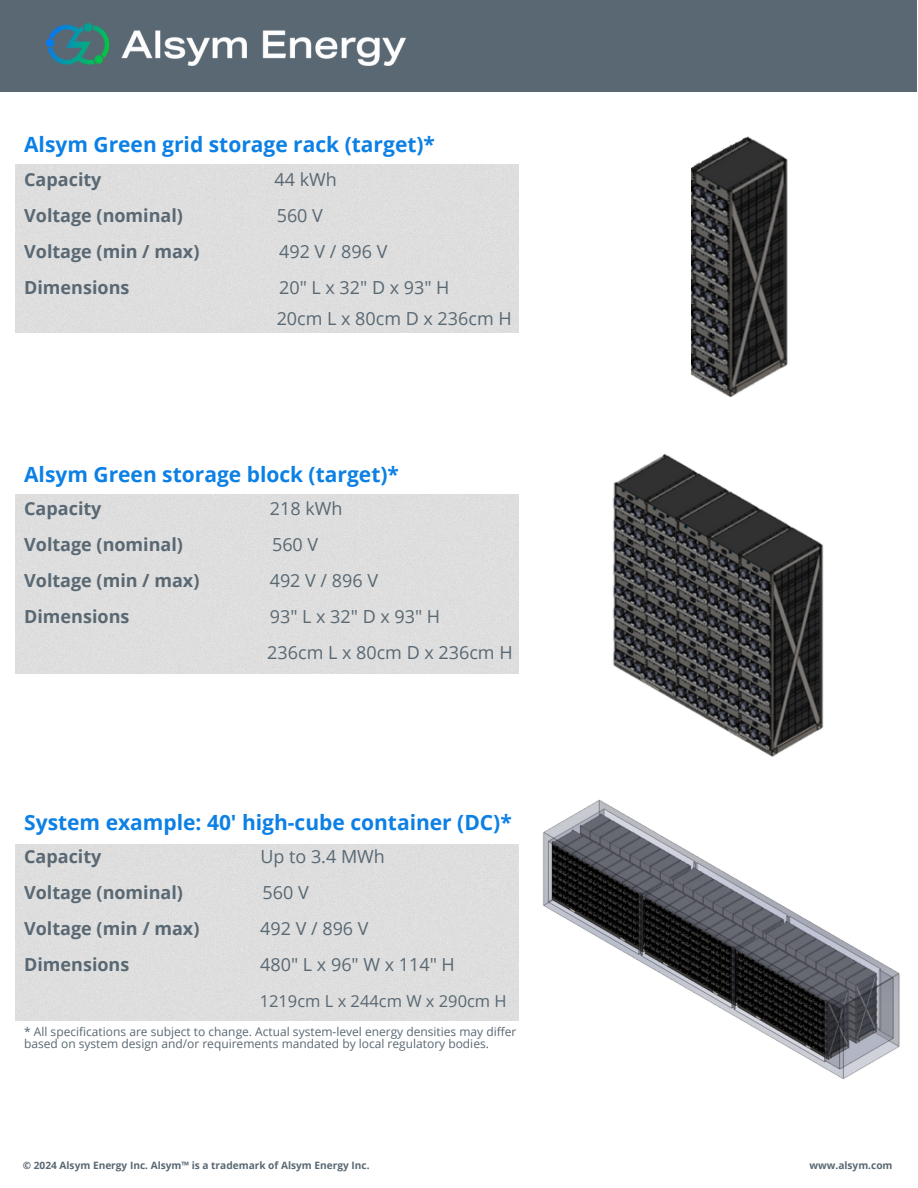
<style>
.page{position:relative;width:918px;height:1188px;background:#fff}
.page>*{position:absolute;margin:0;border:0;box-sizing:border-box;transform-origin:0 0}
.t1{font:700 21px "Open Sans";color:#0c80e4}
.t2{font:700 18px "Open Sans";color:#596873}
.t3{font:18px "Open Sans";color:#596873}
.t4{font:16.5px "Open Sans";color:#596873}
.t5{font:12px/12px "Open Sans";color:#596873}
.t6{font:700 10.2px "Open Sans";color:#596873}
</style>
<div class="page">
<div style="left:0;top:0;width:917px;height:92px;background:#596873"></div>
<img style="left:46px;top:24px;width:359px;height:42px">
<div style="left:16px;top:495px;width:502px;height:178px;background:#dedede"></div>
<div style="left:16px;top:845px;width:502px;height:175px;background:#dedede"></div>
<img style="left:613px;top:453px;width:211px;height:304px">
<div style="left:16px;top:165px;width:502px;height:167px;background:#dedede"></div>
<img style="left:692px;top:136px;width:96px;height:261px">
<img style="left:542px;top:799px;width:358px;height:280px">
<h2 class="t1" style="left:24px;top:130px;width:412px">Alsym Green grid storage rack (target)*</h2>
<h2 class="t2" style="left:24px;top:166px;width:79px">Capacity</h2>
<h2 class="t3" style="left:275px;top:166px;width:64px">44 kWh</h2>
<h3 class="t2" style="left:24px;top:202px;width:160px">Voltage (nominal)</h3>
<h3 class="t3" style="left:277px;top:202px;width:48px">560 V</h3>
<p class="t2" style="left:24px;top:238px;width:177px">Voltage (min / max)</p>
<p class="t3" style="left:279px;top:238px;width:110px">492 V / 896 V</p>
<p class="t2" style="left:24px;top:274px;width:107px">Dimensions</p>
<p class="t3" style="left:279px;top:274px;width:172px">20" L x 32" D x 93" H</p>
<p class="t3" style="left:277px;top:306px;width:237px">20cm L x 80cm D x 236cm H</p>
<h2 class="t1" style="left:24px;top:460px;width:376px">Alsym Green storage block (target)*</h2>
<h2 class="t2" style="left:24px;top:496px;width:79px">Capacity</h2>
<h2 class="t3" style="left:270px;top:496px;width:74px">218 kWh</h2>
<p class="t2" style="left:24px;top:532px;width:160px">Voltage (nominal)</p>
<p class="t3" style="left:272px;top:532px;width:48px">560 V</p>
<p class="t2" style="left:24px;top:568px;width:177px">Voltage (min / max)</p>
<p class="t3" style="left:270px;top:568px;width:110px">492 V / 896 V</p>
<h2 class="t2" style="left:24px;top:604px;width:107px">Dimensions</h2>
<h2 class="t3" style="left:270px;top:604px;width:172px">93" L x 32" D x 93" H</h2>
<h2 class="t3" style="left:267px;top:640px;width:247px">236cm L x 80cm D x 236cm H</h2>
<h2 class="t1" style="left:24px;top:808px;width:489px">System example: 40' high-cube container (DC)*</h2>
<h2 class="t2" style="left:24px;top:844px;width:79px">Capacity</h2>
<h2 class="t3" style="left:260px;top:844px;width:126px">Up to 3.4 MWh</h2>
<p class="t2" style="left:24px;top:880px;width:160px">Voltage (nominal)</p>
<p class="t3" style="left:263px;top:880px;width:48px">560 V</p>
<p class="t2" style="left:24px;top:916px;width:177px">Voltage (min / max)</p>
<p class="t3" style="left:260px;top:916px;width:110px">492 V / 896 V</p>
<h2 class="t2" style="left:24px;top:952px;width:107px">Dimensions</h2>
<h2 class="t3" style="left:260px;top:952px;width:196px">480" L x 96" W x 114" H</h2>
<h2 class="t4" style="left:260px;top:989px;width:249px">1219cm L x 244cm W x 290cm H</h2>
<h2 class="t5" style="left:24px;top:1025px;width:494px">* All specifications are subject to change. Actual system-level energy densities may differ based on system design and/or requirements mandated by local regulatory bodies.</h2>
<h2 class="t6" style="left:23px;top:1158px;width:348px">© 2024 Alsym Energy Inc. Alsym™ is a trademark of Alsym Energy Inc.</h2>
<h2 class="t6" style="left:809px;top:1158px;width:85px">www.alsym.com</h2>
</div>
